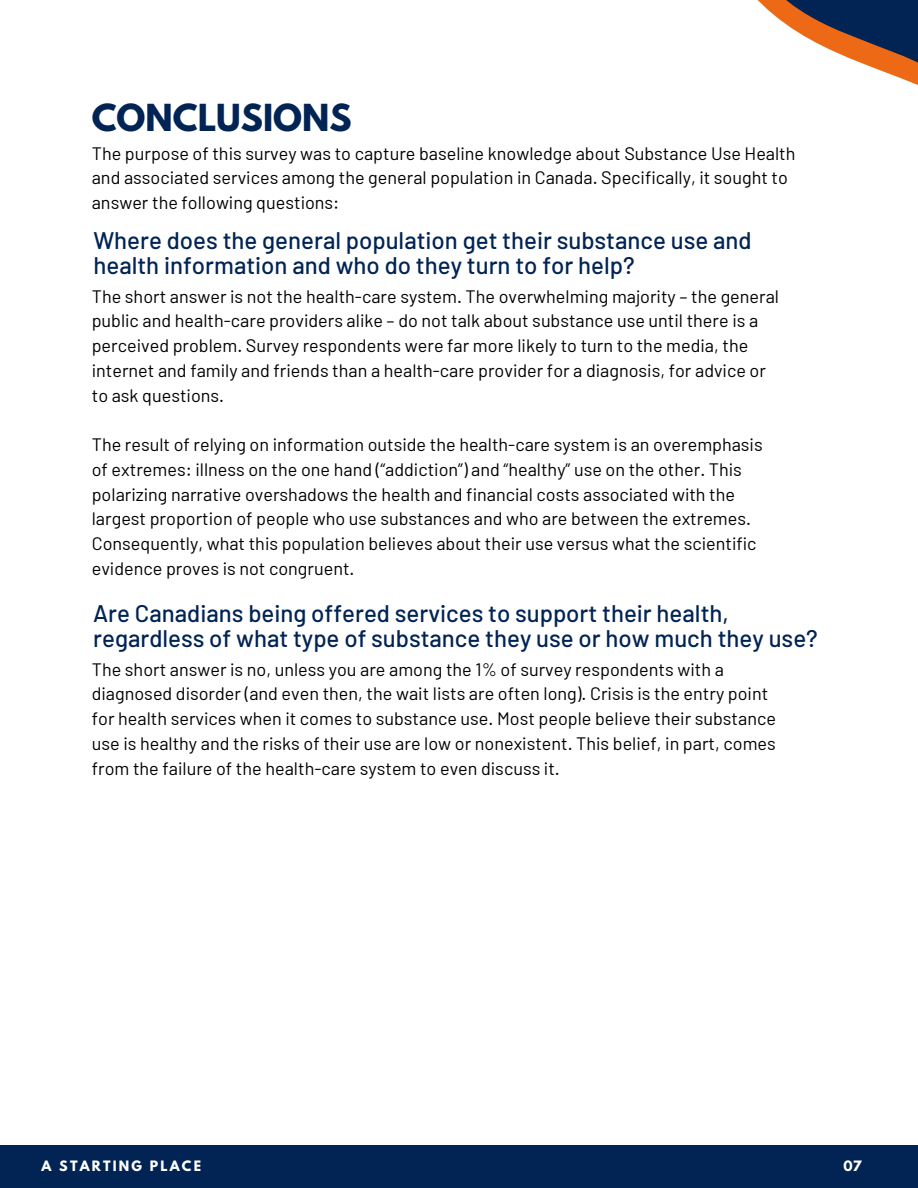
<style>
.page{position:relative;width:918px;height:1188px;background:#fff}
.page>*{position:absolute;margin:0;border:0;box-sizing:border-box;transform-origin:0 0}
.t1{font:700 33px "League Spartan";color:#012454}
.t2{font:500 24px/24.8px "Barlow";color:#012454}
.t3{font:18px/24.8px "Barlow";color:#000001}
.t4{font:700 12.75px "League Spartan";letter-spacing:.17em;color:#fff}
</style>
<div class="page">
<div style="left:0;top:1145px;width:918px;height:43px;background:#012454"></div>
<svg style="left:757px;top:0;width:161px;height:85px"></svg>
<h1 class="t1" style="left:92px;top:101px;width:261px">CONCLUSIONS</h1>
<p class="t3" style="left:92px;top:140px;width:705px">The purpose of this survey was to capture baseline knowledge about Substance Use Health and associated services among the general population in Canada. Specifically, it sought to answer the following questions:</p>
<h2 class="t2" style="left:93px;top:227px;width:660px">Where does the general population get their substance use and health information and who do they turn to for help?</h2>
<p class="t3" style="left:92px;top:283px;width:689px">The short answer is not the health-care system. The overwhelming majority – the general public and health-care providers alike – do not talk about substance use until there is a perceived problem. Survey respondents were far more likely to turn to the media, the internet and family and friends than a health-care provider for a diagnosis, for advice or to ask questions.</p>
<p class="t3" style="left:92px;top:431px;width:672px">The result of relying on information outside the health-care system is an overemphasis of extremes: illness on the one hand (“addiction”) and “healthy” use on the other. This polarizing narrative overshadows the health and financial costs associated with the largest proportion of people who use substances and who are between the extremes.<br>Consequently, what this population believes about their use versus what the scientific evidence proves is not congruent.</p>
<h2 class="t2" style="left:93px;top:600px;width:726px">Are Canadians being offered services to support their health, regardless of what type of substance they use or how much they use?</h2>
<p class="t3" style="left:92px;top:656px;width:686px">The short answer is no, unless you are among the 1% of survey respondents with a diagnosed disorder (and even then, the wait lists are often long). Crisis is the entry point for health services when it comes to substance use. Most people believe their substance use is healthy and the risks of their use are low or nonexistent. This belief, in part, comes from the failure of the health-care system to even discuss it.</p>
<p class="t4" style="left:42px;top:1159px;width:161px">A STARTING PLACE</p>
<p class="t4" style="left:844px;top:1159px;width:19px">07</p>
</div>
